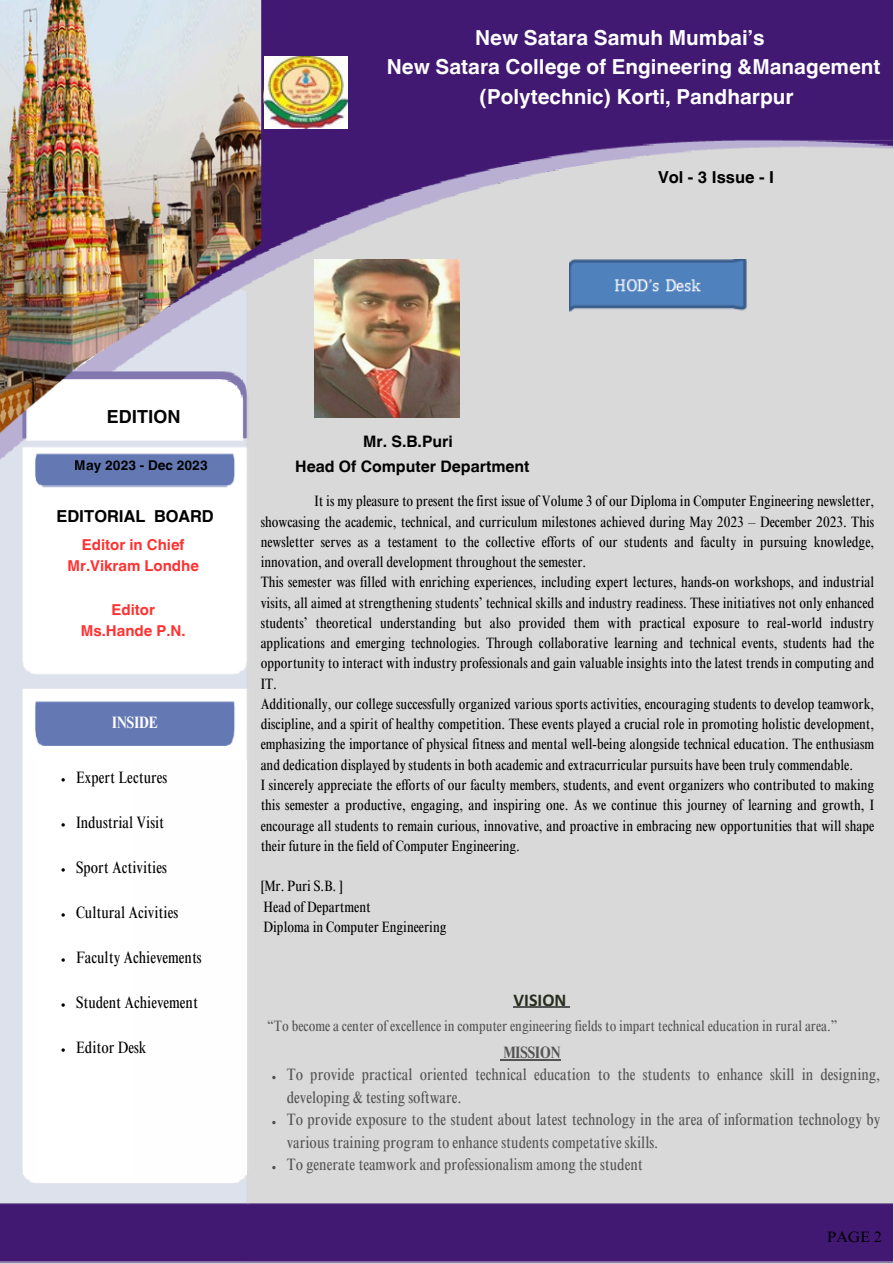
<style>
.page{position:relative;width:894px;height:1264px;background:#fff}
.page>*{position:absolute;margin:0;border:0;box-sizing:border-box;transform-origin:0 0}
.t1{font:700 20.7px "Helvetica World";color:#fefefe}
.t2{font:700 18px "Helvetica World";color:#000}
.t3{font:700 18px "Calibri";color:#272d1e}
.t4{font:condensed 16.5px/22.5px "Times NRMT Pro";color:#545454}
.t5{font:condensed 16.5px "Times NRMT Pro";color:#000}
.t6{font:700 16.5px "Helvetica World";color:#000}
.t7{font:700 condensed 16.5px "Times NRMT Pro";color:#545454}
.t8{font:700 condensed 16.5px "Times NRMT Pro";color:#fefefe}
.t9{font:700 15.75px/24.8px "Helvetica World";color:#000;text-align:center}
.t10{font:condensed 15px/20.2px "Times NRMT Pro";color:#000;text-align:justify}
.t11{font:condensed 15px "Times NRMT Pro";color:#545454}
.t12{font:700 15px/21.5px "Helvetica World";color:#ff3131;text-align:center}
.t13{font:15px "Times NRMT Pro";color:#000}
.t14{font:700 13.5px "Helvetica World";color:#000}
</style>
<div class="page">
<img style="left:0;top:0;width:892px;height:1263px">
<img style="left:315px;top:259px;width:144px;height:159px">
<img style="left:569px;top:259px;width:179px;height:54px">
<img style="left:264px;top:56px;width:83px;height:72px">
<div style="left:24px;top:760px;width:222px;height:414px;background:#fefefe"></div>
<hr style="left:516px;top:1006px;width:53px;height:1px;background:#545454">
<div style="left:37px;top:749px;width:96px;height:425px;background:#fff"></div>
<hr style="left:503px;top:1058px;width:57px;height:2px;background:#545454">
<svg style="left:272px;top:1075px;width:3px;height:4px"></svg>
<svg style="left:272px;top:1120px;width:3px;height:4px"></svg>
<svg style="left:272px;top:1165px;width:3px;height:4px"></svg>
<svg style="left:61px;top:778px;width:4px;height:3px"></svg>
<svg style="left:61px;top:823px;width:4px;height:3px"></svg>
<p class="t1" style="left:475px;top:20px;width:291px">New Satara Samuh Mumbai’s</p>
<h6 class="t1" style="left:386px;top:50px;width:495px">New Satara College of Engineering &amp;Management</h6>
<p class="t1" style="left:479px;top:80px;width:316px">(Polytechnic) Korti, Pandharpur</p>
<p class="t6" style="left:657px;top:164px;width:117px">Vol - 3 Issue - I</p>
<p class="t2" style="left:107px;top:402px;width:75px">EDITION</p>
<p class="t14" style="left:75px;top:454px;width:134px">May 2023 - Dec 2023</p>
<h2 class="t6" style="left:56px;top:502px;width:159px">EDITORIAL BOARD</h2>
<h6 class="t12" style="left:67px;top:532px;width:133px">Editor in Chief<br>Mr.Vikram Londhe</h6>
<h6 class="t12" style="left:81px;top:597px;width:106px">Editor<br>Ms.Hande P.N.</h6>
<h2 class="t8" style="left:112px;top:715px;width:47px">INSIDE</h2>
<p class="t5" style="left:76px;top:770px;width:93px">Expert Lectures</p>
<p class="t5" style="left:76px;top:815px;width:90px">Industrial Visit</p>
<p class="t5" style="left:76px;top:861px;width:92px">Sport Activities</p>
<p class="t5" style="left:76px;top:906px;width:104px">Cultural Acivities</p>
<p class="t5" style="left:76px;top:951px;width:127px">Faculty Achievements</p>
<p class="t5" style="left:76px;top:996px;width:123px">Student Achievement</p>
<p class="t5" style="left:76px;top:1041px;width:72px">Editor Desk</p>
<h2 class="t9" style="left:295px;top:428px;width:235px">Mr. S.B.Puri<br>Head Of Computer Department</h2>
<p class="t10" style="left:260px;top:493px;width:615px;text-indent:54px">It is my pleasure to present the first issue of Volume 3 of our Diploma in Computer Engineering newsletter, showcasing the academic, technical, and curriculum milestones achieved during May 2023 – December 2023. This newsletter serves as a testament to the collective efforts of our students and faculty in pursuing knowledge, innovation, and overall development throughout the semester.</p>
<p class="t10" style="left:260px;top:574px;width:615px">This semester was filled with enriching experiences, including expert lectures, hands-on workshops, and industrial visits, all aimed at strengthening students’ technical skills and industry readiness. These initiatives not only enhanced students’ theoretical understanding but also provided them with practical exposure to real-world industry applications and emerging technologies. Through collaborative learning and technical events, students had the opportunity to interact with industry professionals and gain valuable insights into the latest trends in computing and IT.</p>
<h1 class="t10" style="left:260px;top:695px;width:615px">Additionally, our college successfully organized various sports activities, encouraging students to develop teamwork, discipline, and a spirit of healthy competition. These events played a crucial role in promoting holistic development, emphasizing the importance of physical fitness and mental well-being alongside technical education. The enthusiasm and dedication displayed by students in both academic and extracurricular pursuits have been truly commendable.</h1>
<h1 class="t10" style="left:260px;top:776px;width:615px">I sincerely appreciate the efforts of our faculty members, students, and event organizers who contributed to making this semester a productive, engaging, and inspiring one. As we continue this journey of learning and growth, I encourage all students to remain curious, innovative, and proactive in embracing new opportunities that will shape their future in the field of Computer Engineering.</h1>
<p class="t10" style="left:260px;top:878px;width:84px">[Mr. Puri S.B. ]</p>
<h1 class="t10" style="left:263px;top:898px;width:108px">Head of Department</h1>
<h3 class="t10" style="left:263px;top:918px;width:184px">Diploma in Computer Engineering</h3>
<p class="t3" style="left:513px;top:992px;width:54px">VISION</p>
<p class="t11" style="left:267px;top:1019px;width:571px">“To become a center of excellence in computer engineering fields to impart technical education in rural area.”</p>
<p class="t7" style="left:503px;top:1045px;width:59px">MISSION</p>
<p class="t4" style="left:287px;top:1065px;width:595px">To provide practical oriented technical education to the students to enhance skill in designing, developing &amp; testing software.</p>
<p class="t4" style="left:287px;top:1110px;width:595px">To provide exposure to the student about latest technology in the area of information technology by various training program to enhance students competative skills.</p>
<p class="t4" style="left:287px;top:1155px;width:357px">To generate teamwork and professionalism among the student</p>
<h2 class="t13" style="left:827px;top:1231px;width:56px">PAGE 2</h2>
</div>
